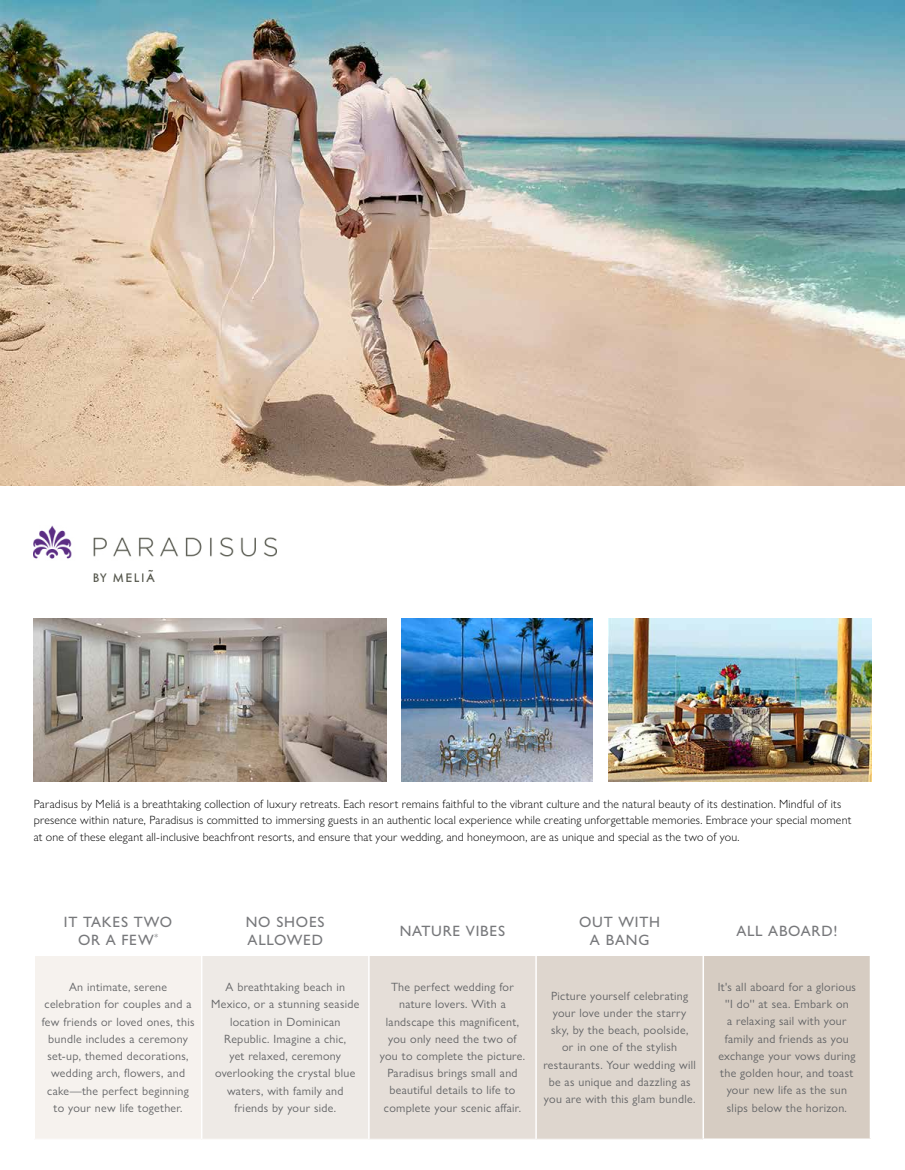
<style>
.page{position:relative;width:905px;height:1170px;background:#fff}
.page>*{position:absolute;margin:0;border:0;box-sizing:border-box;transform-origin:0 0}
.t1{font:500 15px/18px "Gill Sans Nova";letter-spacing:.05em;color:#77787b;text-align:center}
.t2{font:12px/17.2px "Gill Sans Nova";letter-spacing:.025em;color:#636466;text-align:center}
.t3{font:300 12px/16.5px "Gill Sans Nova";letter-spacing:.015em;color:#000}
</style>
<div class="page">
<img style="left:34px;top:618px;width:352px;height:163px">
<img style="left:0;top:0;width:904px;height:486px">
<div style="left:34px;top:956px;width:168px;height:183px;background:#f6f2ee"></div>
<div style="left:202px;top:956px;width:167px;height:183px;background:#eeeae6"></div>
<div style="left:369px;top:956px;width:167px;height:183px;background:#e5ded8"></div>
<div style="left:536px;top:956px;width:167px;height:183px;background:#ded6ce"></div>
<div style="left:703px;top:956px;width:167px;height:183px;background:#d6ccc2"></div>
<hr style="left:34px;top:956px;width:1px;height:183px;background:#fff">
<hr style="left:201px;top:956px;width:1px;height:183px;background:#fff">
<hr style="left:368px;top:956px;width:1px;height:183px;background:#fff">
<hr style="left:535px;top:956px;width:2px;height:183px;background:#fff">
<hr style="left:702px;top:956px;width:2px;height:183px;background:#fff">
<hr style="left:869px;top:956px;width:2px;height:183px;background:#fff">
<img style="left:402px;top:619px;width:191px;height:162px">
<img style="left:34px;top:525px;width:243px;height:57px">
<img style="left:608px;top:618px;width:263px;height:163px">
<p class="t3" style="left:34px;top:795px;width:819px">Paradisus by Meliá is a breathtaking collection of luxury retreats. Each resort remains faithful to the vibrant culture and the natural beauty of its destination. Mindful of its presence within nature, Paradisus is committed to immersing guests in an authentic local experience while creating unforgettable memories. Embrace your special moment at one of these elegant all-inclusive beachfront resorts, and ensure that your wedding, and honeymoon, are as unique and special as the two of you.</p>
<p class="t1" style="left:64px;top:913px;width:110px">IT TAKES TWO<br>OR A FEW<sup>*</sup></p>
<p class="t1" style="left:246px;top:913px;width:80px;text-align:left">NO SHOES<br>ALLOWED</p>
<p class="t1" style="left:400px;top:922px;width:107px">NATURE VIBES</p>
<p class="t1" style="left:579px;top:913px;width:82px">OUT WITH<br>A BANG</p>
<p class="t1" style="left:736px;top:922px;width:103px">ALL ABOARD!</p>
<p class="t2" style="left:42px;top:978px;width:154px">An intimate, serene celebration for couples and a few friends or loved ones, this bundle includes a ceremony set-up, themed decorations, wedding arch, flowers, and cake—the perfect beginning to your new life together.</p>
<p class="t2" style="left:211px;top:978px;width:150px">A breathtaking beach in<br>Mexico, or a stunning seaside location in Dominican<br>Republic. Imagine a chic,<br>yet relaxed, ceremony overlooking the crystal blue waters, with family and friends by your side.</p>
<p class="t2" style="left:380px;top:978px;width:147px">The perfect wedding for nature lovers. With a landscape this magnificent, you only need the two of you to complete the picture.<br>Paradisus brings small and beautiful details to life to complete your scenic affair.</p>
<p class="t2" style="left:543px;top:987px;width:154px">Picture yourself celebrating your love under the starry sky, by the beach, poolside,<br>or in one of the stylish restaurants. Your wedding will be as unique and dazzling as you are with this glam bundle.</p>
<p class="t2" style="left:717px;top:978px;width:140px">It's all aboard for a glorious ''I do'' at sea. Embark on<br>a relaxing sail with your family and friends as you exchange your vows during the golden hour, and toast your new life as the sun slips below the horizon.</p>
</div>
